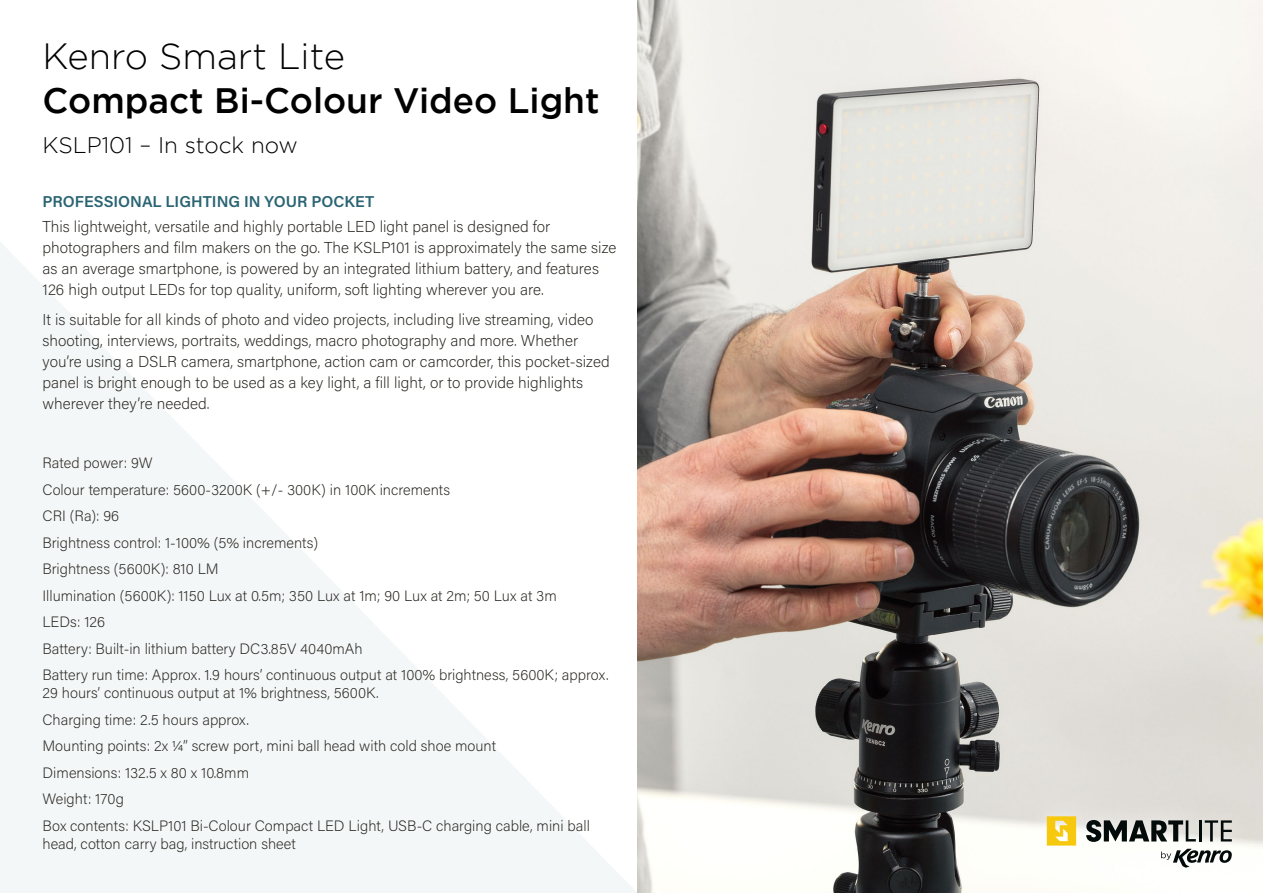
<style>
.page{position:relative;width:1263px;height:893px;background:#fff}
.page>*{position:absolute;margin:0;border:0;box-sizing:border-box;transform-origin:0 0}
.t1{font:300 36.45px "Gotham";color:#000}
.t2{font:500 35.25px "Gotham";color:#000}
.t3{font:300 22.5px "Gotham";color:#000}
.t4{font:200 15.75px/21px "Acumin Pro";color:#25231d}
.t5{font:600 15.75px "Acumin Pro";color:#2a6473}
.t6{font:200 15px/26.5px "Acumin Pro";color:#25231d}
</style>
<div class="page">
<svg style="left:0;top:77px;width:638px;height:816px"></svg>
<img style="left:638px;top:0;width:625px;height:893px">
<div style="left:1027px;top:797px;width:224px;height:88px;background:#fff;opacity:.75"></div>
<svg style="left:1161px;top:849px;width:71px;height:19px"></svg>
<svg style="left:1086px;top:820px;width:110px;height:22px;background:#717573"></svg>
<hr style="left:1199px;top:820px;width:3px;height:21px;background:#020a0a">
<svg style="left:1205px;top:820px;width:27px;height:21px"></svg>
<svg style="left:1047px;top:816px;width:29px;height:30px"></svg>
<h1 class="t1" style="left:43px;top:36px;width:304px">Kenro Smart Lite</h1>
<h2 class="t2" style="left:43px;top:80px;width:559px">Compact Bi-Colour Video Light</h2>
<h3 class="t3" style="left:43px;top:132px;width:257px">KSLP101 – In stock now</h3>
<p class="t5" style="left:43px;top:191px;width:333px">PROFESSIONAL LIGHTING IN YOUR POCKET</p>
<p class="t4" style="left:43px;top:216px;width:575px">This lightweight, versatile and highly portable LED light panel is designed for photographers and film makers on the go. The KSLP101 is approximately the same size as an average smartphone, is powered by an integrated lithium battery, and features 126 high output LEDs for top quality, uniform, soft lighting wherever you are.</p>
<p class="t4" style="left:43px;top:308px;width:569px">It is suitable for all kinds of photo and video projects, including live streaming, video shooting, interviews, portraits, weddings, macro photography and more. Whether you’re using a DSLR camera, smartphone, action cam or camcorder, this pocket-sized panel is bright enough to be used as a key light, a fill light, or to provide highlights wherever they’re needed.</p>
<p class="t6" style="left:43px;top:449px;width:568px">Rated power: 9W<br>Colour temperature: 5600-3200K (+/- 300K) in 100K increments<br>CRI (Ra): 96<br>Brightness control: 1-100% (5% increments)<br>Brightness (5600K): 810 LM<br>Illumination (5600K): 1150 Lux at 0.5m; 350 Lux at 1m; 90 Lux at 2m; 50 Lux at 3m<br>LEDs: 126<br>Battery: Built-in lithium battery DC3.85V 4040mAh<br>Battery run time: Approx. 1.9 hours’ continuous output at 100% brightness, 5600K; approx.</p>
<p class="t6" style="left:43px;top:679px;width:549px">29 hours’ continuous output at 1% brightness, 5600K.<br>Charging time: 2.5 hours approx.<br>Mounting points: 2x ¼” screw port, mini ball head with cold shoe mount<br>Dimensions: 132.5 x 80 x 10.8mm<br>Weight: 170g<br>Box contents: KSLP101 Bi-Colour Compact LED Light, USB-C charging cable, mini ball</p>
<p class="t6" style="left:43px;top:830px;width:255px">head, cotton carry bag, instruction sheet</p>
</div>
